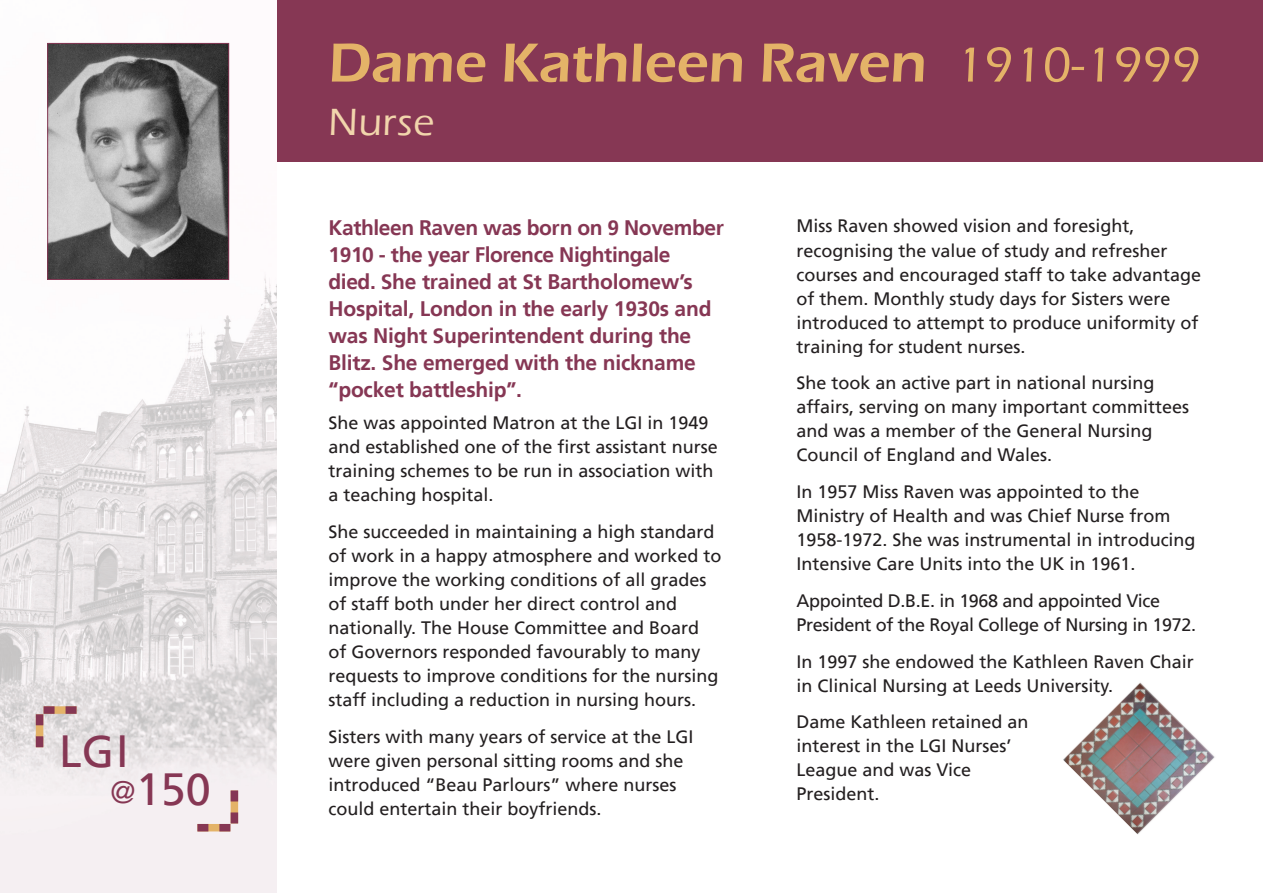
<style>
.page{position:relative;width:1263px;height:893px;background:#fff}
.page>*{position:absolute;margin:0;border:0;box-sizing:border-box;transform-origin:0 0}
.t1{font:600 57px "Eras ITC";color:#e4b368}
.t2{font:45px/37.5px "Frutiger LT";color:#863754}
.Job_title{font:500 39px "Eras ITC";letter-spacing:.02em;color:#f1d5ac}
.Intro{font:700 21px/27px "Frutiger LT";letter-spacing:-.01em;color:#863754}
.Descriptor{font:18px/24px "Frutiger LT";color:#231f20}
.Descriptor-2{font:18px/24px "Frutiger LT";letter-spacing:-.02em;color:#231f20}
.s1{font-weight:300;font-size:31.5px}
.s2{font-weight:500;font-size:51px}
</style>
<div class="page">
<div style="left:255px;top:0;width:1008px;height:162px;background:#863754"></div>
<img style="left:0;top:0;width:276px;height:893px">
<img style="left:1063px;top:682px;width:152px;height:153px">
<svg style="left:36px;top:706px;width:41px;height:41px;background:#d0b8b7"></svg>
<svg style="left:197px;top:790px;width:41px;height:41px"></svg>
<img style="left:49px;top:45px;width:178px;height:233px">
<div style="left:47px;top:43px;width:182px;height:237px;border:1px solid #863754"></div>
<p class="t2" style="left:111px;top:733px;width:102px;text-indent:-51px">LGI <span class="s1">@</span>150</p>
<p class="t1" style="left:328px;top:30px;width:874px">Dame Kathleen Raven <span class="s2">1910-1999</span></p>
<p class="Job_title" style="left:328px;top:100px;width:107px">Nurse</p>
<p class="Intro" style="left:328px;top:214px;width:397px">Kathleen Raven was born on 9 November 1910 - the year Florence Nightingale<br>died. She trained at St Bartholomew’s Hospital, London in the early 1930s and was Night Superintendent during the Blitz. She emerged with the nickname “pocket battleship”.</p>
<p class="Descriptor" style="left:328px;top:411px;width:391px">She was appointed Matron at the LGI in 1949 and established one of the first assistant nurse training schemes to be run in association with a teaching hospital.</p>
<p class="Descriptor" style="left:328px;top:520px;width:395px">She succeeded in maintaining a high standard of work in a happy atmosphere and worked to improve the working conditions of all grades of staff both under her direct control and nationally. The House Committee and Board of Governors responded favourably to many requests to improve conditions for the nursing staff including a reduction in nursing hours.</p>
<p class="Descriptor" style="left:328px;top:725px;width:367px">Sisters with many years of service at the LGI were given personal sitting rooms and she introduced “Beau Parlours” where nurses could entertain their boyfriends.</p>
<p class="Descriptor" style="left:796px;top:214px;width:406px">Miss Raven showed vision and foresight, recognising the value of study and refresher courses and encouraged staff to take advantage of them. Monthly study days for Sisters were introduced to attempt to produce uniformity of training for student nurses.</p>
<p class="Descriptor" style="left:796px;top:371px;width:394px">She took an active part in national nursing affairs, serving on many important committees and was a member of the General Nursing Council of England and Wales.</p>
<p class="Descriptor" style="left:796px;top:480px;width:401px">In 1957 Miss Raven was appointed to the Ministry of Health and was Chief Nurse from 1958-1972. She was instrumental in introducing Intensive Care Units into the UK in 1961.</p>
<p class="Descriptor-2" style="left:796px;top:589px;width:401px">Appointed D.B.E. in 1968 and appointed Vice<br>President of the Royal College of Nursing in 1972.</p>
<p class="Descriptor" style="left:796px;top:649px;width:399px">In 1997 she endowed the Kathleen Raven Chair in Clinical Nursing at Leeds University.</p>
<p class="Descriptor" style="left:796px;top:710px;width:234px">Dame Kathleen retained an interest in the LGI Nurses’<br>League and was Vice<br>President.</p>
</div>
